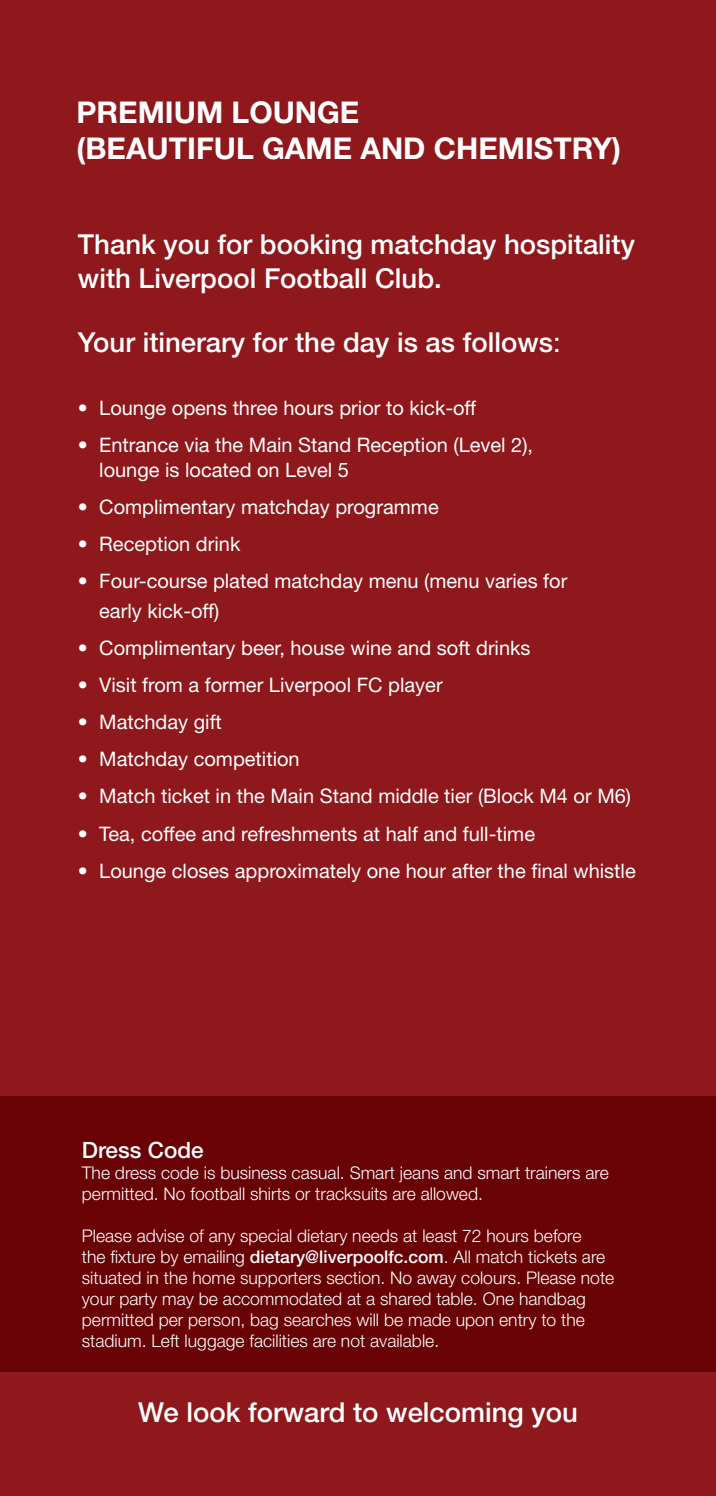
<style>
.page{position:relative;width:716px;height:1496px;background:#fff}
.page>*{position:absolute;margin:0;border:0;box-sizing:border-box;transform-origin:0 0}
.t1{font:700 30px/36px "Helvetica Neue LT Std";color:#fff}
.t2{font:500 27.5px/34.5px "Helvetica Neue LT Std";color:#fff}
.t3{font:500 22.5px "Helvetica Neue LT Std";color:#fff}
.t4{font:20px/25px "Helvetica Neue LT Std";color:#fff}
.t5{font:300 17.5px/21px "Helvetica Neue LT Std";color:#fff}
.s1{font-weight:400}
.s2{font-weight:500}
</style>
<div class="page">
<div style="left:0;top:0;width:716px;height:1495px;background:#8e181b"></div>
<div style="left:0;top:1096px;width:716px;height:275px;background:#690204"></div>
<h1 class="t1" style="left:77px;top:94px;width:546px">PREMIUM LOUNGE<br>(BEAUTIFUL GAME AND CHEMISTRY)</h1>
<h2 class="t2" style="left:78px;top:226px;width:558px">Thank you for booking matchday hospitality with Liverpool Football Club.</h2>
<h2 class="t2" style="left:78px;top:325px;width:484px">Your itinerary for the day is as follows<span class="s1">:</span></h2>
<p class="t4" style="left:78px;top:394px;width:400px">• Lounge opens three hours prior to kick-off</p>
<p class="t4" style="left:99px;top:432px;width:435px;text-indent:-21px">• Entrance via the Main Stand Reception (Level 2), lounge is located on Level 5</p>
<p class="t4" style="left:78px;top:494px;width:362px">• Complimentary matchday programme</p>
<p class="t4" style="left:78px;top:531px;width:164px">• Reception drink</p>
<p class="t4" style="left:99px;top:565px;width:469px;line-height:30px;text-indent:-21px">• Four-course plated matchday menu (menu varies for early kick-off)</p>
<p class="t4" style="left:78px;top:635px;width:454px">• Complimentary beer, house wine and soft drinks</p>
<p class="t4" style="left:78px;top:672px;width:366px">• Visit from a former Liverpool FC player</p>
<p class="t4" style="left:78px;top:709px;width:145px">• Matchday gift</p>
<p class="t4" style="left:78px;top:746px;width:223px">• Matchday competition</p>
<p class="t4" style="left:78px;top:783px;width:554px">• Match ticket in the Main Stand middle tier (Block M4 or M6)</p>
<p class="t4" style="left:78px;top:820px;width:458px">• Tea, coffee and refreshments at half and full-time</p>
<p class="t4" style="left:78px;top:857px;width:559px">• Lounge closes approximately one hour after the final whistle</p>
<p class="t3" style="left:82px;top:1136px;width:123px">Dress Code</p>
<p class="t5" style="left:82px;top:1161px;width:528px">The dress code is business casual. Smart jeans and smart trainers are permitted. No football shirts or tracksuits are allowed.</p>
<p class="t5" style="left:82px;top:1224px;width:534px">Please advise of any special dietary needs at least 72 hours before<br>the fixture by emailing <span class="s2">dietary@liverpoolfc.com</span>. All match tickets are situated in the home supporters section. No away colours. Please note your party may be accommodated at a shared table. One handbag permitted per person, bag searches will be made upon entry to the stadium. Left luggage facilities are not available.</p>
<h2 class="t2" style="left:138px;top:1394px;width:441px">We look forward to welcoming you</h2>
</div>
